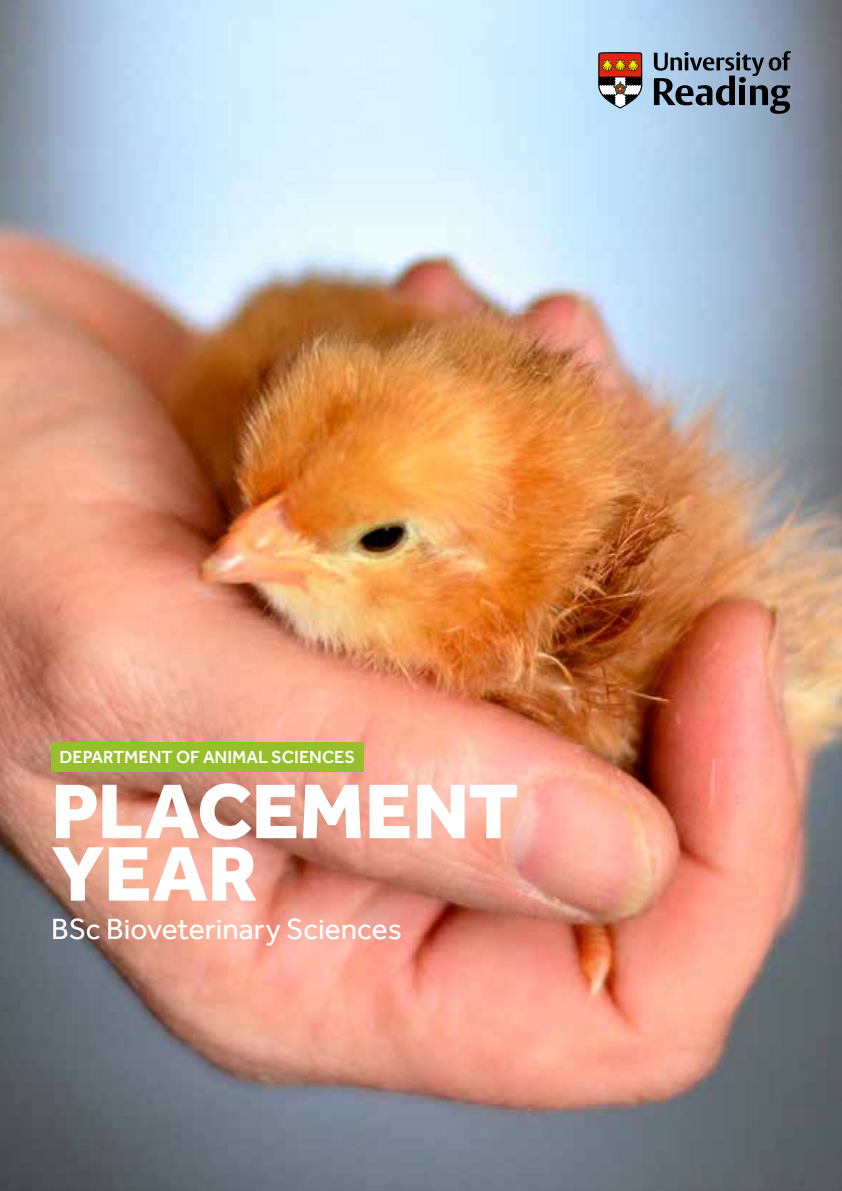
<style>
.page{position:relative;width:842px;height:1191px;background:#fff}
.page>*{position:absolute;margin:0;border:0;box-sizing:border-box;transform-origin:0 0}
.t1{font:800 80px/62.4px "Effra";letter-spacing:-.005em;color:#fff}
.t2{font:30px "Effra";color:#fff}
.t3{font:500 18px "Effra";color:#fff}
</style>
<div class="page">
<img style="left:0;top:0;width:842px;height:1191px">
<svg style="left:654px;top:51px;width:137px;height:62px;background:#6c7e90"></svg>
<svg style="left:598px;top:52px;width:45px;height:57px;background:#9b6d5c"></svg>
<div style="left:51px;top:742px;width:313px;height:29px;background:#96be2d"></div>
<p class="t3" style="left:60px;top:746px;width:297px">DEPARTMENT OF ANIMAL SCIENCES</p>
<h1 class="t1" style="left:51px;top:778px;width:469px">PLACEMENT<br>YEAR</h1>
<h2 class="t2" style="left:51px;top:911px;width:352px">BSc Bioveterinary Sciences</h2>
</div>
